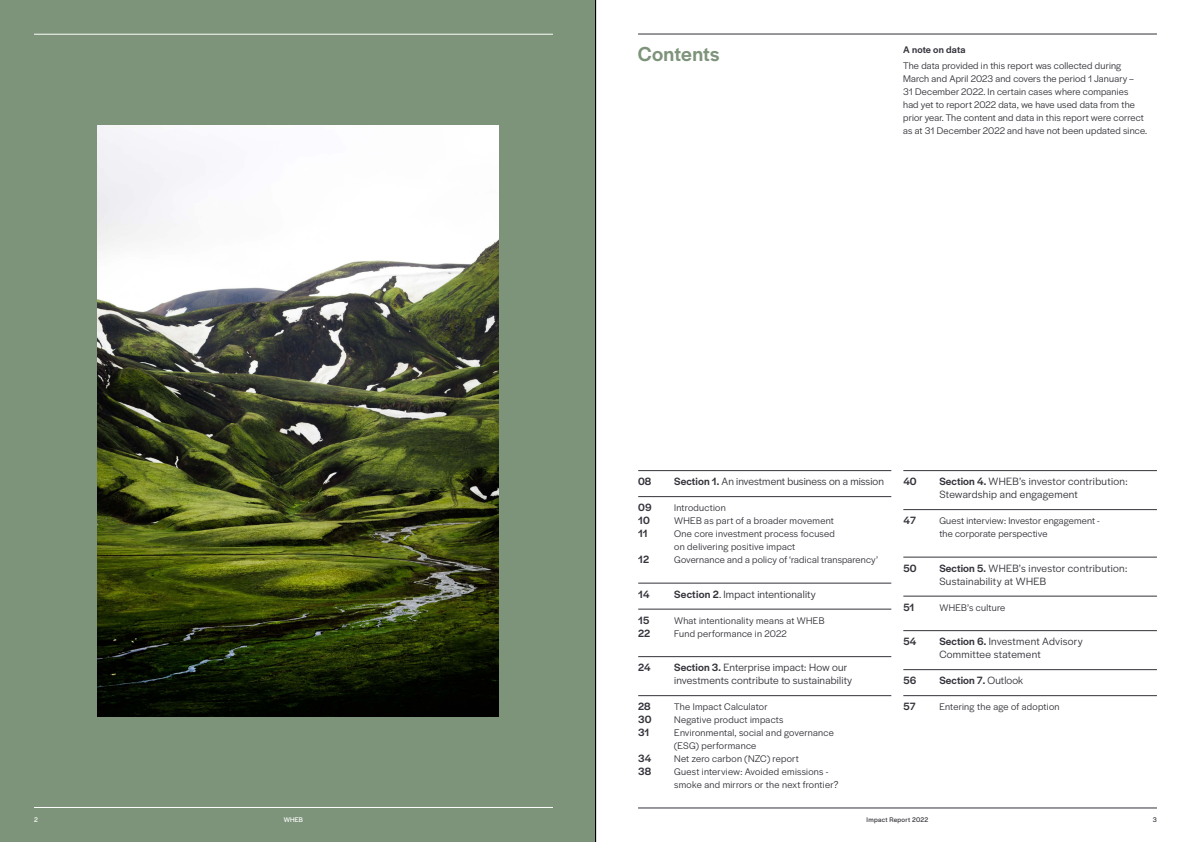
<style>
.page{position:relative;width:1191px;height:842px;background:#fff}
.page>*{position:absolute;margin:0;border:0;box-sizing:border-box;transform-origin:0 0}
.t1{font:500 21px "Halyard Display";letter-spacing:.01em;color:#7d947a}
.t2{font:11px/13px "Halyard Display";letter-spacing:.02em;color:#33333b}
.t3{font:500 11px "Halyard Display";letter-spacing:.01em;color:#33333b}
.t4{font:10px/13px "Halyard Display";letter-spacing:.02em;color:#33333b}
.t5{font:500 10px "Halyard Display";letter-spacing:.015em;color:#33333b}
.t6{font:7px "Halyard Display";letter-spacing:.04em;color:#33333b}
.t7{font:7px "Halyard Display";color:#fff}
.s1{font-weight:500}
.s2{font-weight:400}
</style>
<div class="page">
<div style="left:0;top:0;width:595px;height:842px;background:#7d947a"></div>
<img style="left:97px;top:126px;width:401px;height:590px">
<hr style="left:638px;top:470px;width:253px;height:1px;background:#33333b">
<hr style="left:638px;top:496px;width:253px;height:1px;background:#33333b">
<hr style="left:638px;top:583px;width:253px;height:1px;background:#33333b">
<hr style="left:638px;top:609px;width:253px;height:1px;background:#33333b">
<hr style="left:638px;top:656px;width:253px;height:1px;background:#33333b">
<hr style="left:638px;top:695px;width:253px;height:1px;background:#33333b">
<hr style="left:903px;top:470px;width:254px;height:1px;background:#33333b">
<hr style="left:903px;top:509px;width:254px;height:1px;background:#33333b">
<hr style="left:903px;top:557px;width:254px;height:1px;background:#33333b">
<hr style="left:903px;top:596px;width:254px;height:1px;background:#33333b">
<hr style="left:903px;top:630px;width:254px;height:1px;background:#33333b">
<hr style="left:903px;top:669px;width:254px;height:1px;background:#33333b">
<hr style="left:903px;top:695px;width:254px;height:1px;background:#33333b">
<hr style="left:638px;top:808px;width:519px;height:1px;background:#33333b">
<hr style="left:638px;top:34px;width:519px;height:1px;background:#33333b">
<hr style="left:34px;top:807px;width:519px;height:1px;background:#fff">
<hr style="left:34px;top:34px;width:519px;height:1px;background:#fff">
<hr style="left:595px;top:0;width:1px;height:842px;background:#000">
<h1 class="t1" style="left:638px;top:39px;width:83px">Contents</h1>
<p class="t5" style="left:903px;top:43px;width:64px">A note on data</p>
<p class="t4" style="left:903px;top:59px;width:245px">The data provided in this report was collected during March and April 2023 and covers the period 1 January –<br>31 December 2022. In certain cases where companies<br>had yet to report 2022 data, we have used data from the prior year. The content and data in this report were correct as at 31 December 2022 and have not been updated since.</p>
<p class="t3" style="left:638px;top:473px;width:15px">08</p>
<p class="t2" style="left:674px;top:474px;width:211px"><span class="s1">Section 1.</span> An investment business on a mission</p>
<p class="t3" style="left:638px;top:499px;width:15px">09</p>
<p class="t4" style="left:674px;top:501px;width:53px">Introduction</p>
<p class="t3" style="left:638px;top:512px;width:13px">10</p>
<p class="t4" style="left:674px;top:514px;width:161px">WHEB as part of a broader movement</p>
<p class="t3" style="left:638px;top:525px;width:11px">11</p>
<p class="t4" style="left:674px;top:527px;width:162px">One core investment process focused on delivering positive impact</p>
<p class="t3" style="left:638px;top:551px;width:12px">12</p>
<p class="t4" style="left:674px;top:553px;width:205px">Governance and a policy of ‘radical transparency’</p>
<p class="t3" style="left:638px;top:586px;width:13px">14</p>
<p class="t2" style="left:674px;top:587px;width:143px"><span class="s1">Section 2</span>. Impact intentionality</p>
<p class="t3" style="left:638px;top:612px;width:13px">15</p>
<p class="t4" style="left:674px;top:613px;width:152px">What intentionality means at WHEB</p>
<p class="t3" style="left:638px;top:625px;width:13px">22</p>
<p class="t4" style="left:674px;top:626px;width:114px">Fund performance in 2022</p>
<p class="t3" style="left:638px;top:659px;width:14px">24</p>
<p class="t2" style="left:674px;top:660px;width:180px"><span class="s1">Section 3.</span> Enterprise impact: How our investments contribute to sustainability</p>
<p class="t3" style="left:638px;top:698px;width:14px">28</p>
<p class="t4" style="left:674px;top:700px;width:95px">The Impact Calculator</p>
<p class="t3" style="left:638px;top:711px;width:15px">30</p>
<p class="t4" style="left:674px;top:713px;width:111px">Negative product impacts</p>
<p class="t3" style="left:638px;top:724px;width:13px">31</p>
<p class="t4" style="left:674px;top:726px;width:161px">Environmental, social and governance (ESG) performance</p>
<p class="t3" style="left:638px;top:750px;width:15px">34</p>
<p class="t4" style="left:674px;top:752px;width:126px">Net zero carbon (NZC) report</p>
<p class="t3" style="left:638px;top:763px;width:15px">38</p>
<p class="t4" style="left:674px;top:765px;width:166px">Guest interview: Avoided emissions - smoke and mirrors or the next frontier?</p>
<p class="t3" style="left:903px;top:473px;width:15px">40</p>
<p class="t2" style="left:939px;top:474px;width:190px"><span class="s1">Section 4.</span> WHEB’s investor contribution:<br>Stewardship and engagement</p>
<p class="t3" style="left:903px;top:512px;width:14px">47</p>
<p class="t4" style="left:939px;top:514px;width:162px">Guest interview: Investor engagement - the corporate perspective</p>
<p class="t3" style="left:903px;top:560px;width:15px">50</p>
<p class="t2" style="left:939px;top:561px;width:189px"><span class="s1">Section 5.</span> WHEB’s investor contribution:<br>Sustainability at WHEB</p>
<p class="t3" style="left:903px;top:599px;width:13px">51</p>
<p class="t4" style="left:939px;top:600px;width:67px">WHEB’s culture</p>
<p class="t3" style="left:903px;top:633px;width:15px">54</p>
<p class="t2" style="left:939px;top:634px;width:145px"><span class="s1">Section 6.</span> Investment Advisory<br>Committee statement</p>
<p class="t3" style="left:903px;top:672px;width:14px">56</p>
<p class="t3" style="left:939px;top:672px;width:85px">Section 7. <span class="s2">Outlook</span></p>
<p class="t3" style="left:903px;top:699px;width:14px">57</p>
<p class="t4" style="left:939px;top:700px;width:122px">Entering the age of adoption</p>
<p class="t7" style="left:34px;top:815px;width:5px">2</p>
<p class="t7" style="left:284px;top:815px;width:21px">WHEB</p>
<p class="t6" style="left:866px;top:815px;width:63px">Impact Report 2022</p>
<p class="t6" style="left:1152px;top:815px;width:6px">3</p>
</div>
